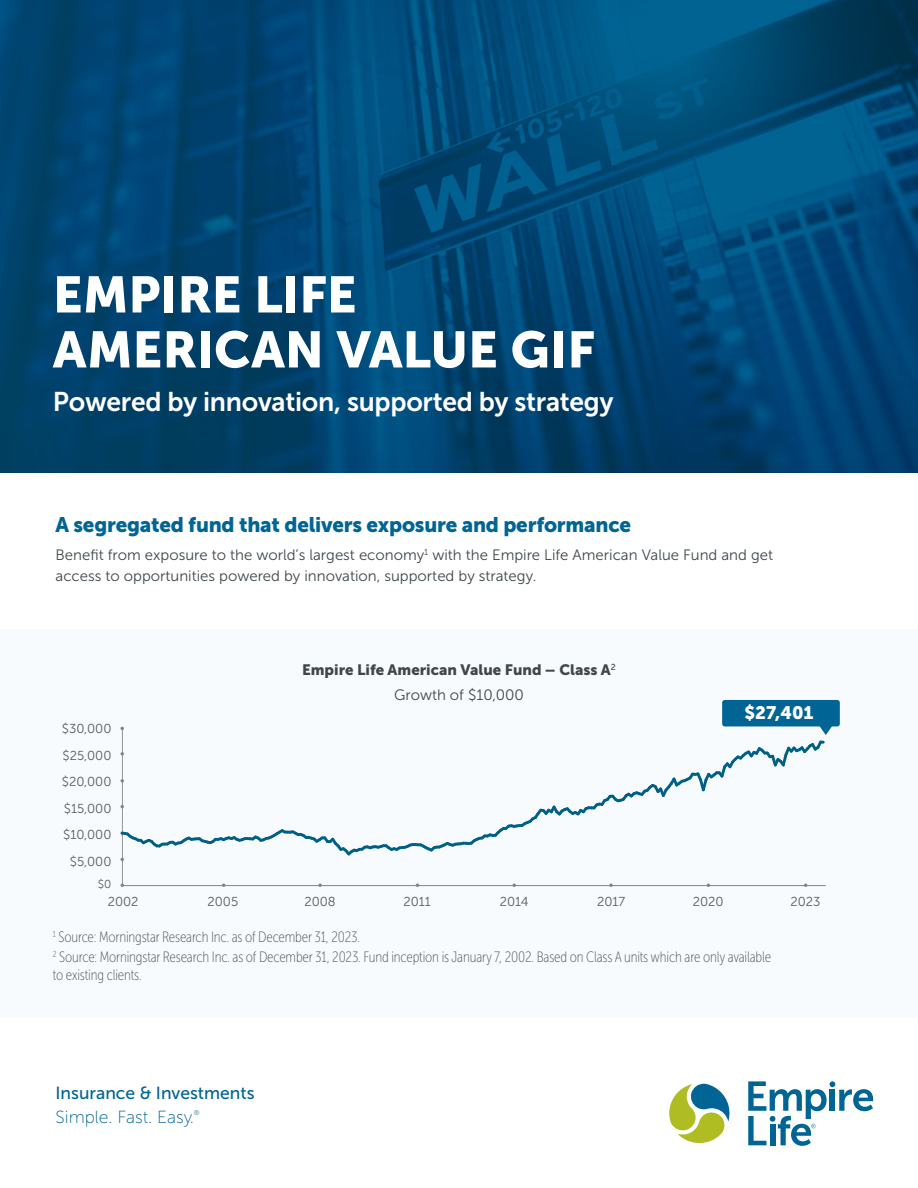
<style>
.page{position:relative;width:918px;height:1188px;background:#fff}
.page>*{position:absolute;margin:0;border:0;box-sizing:border-box;transform-origin:0 0}
.EL_Heading_1-_36_pt{font:50.7px/55.1px "Museo Sans 900";letter-spacing:-.005em;color:#fff}
.EL_Heading_2_12pt{font:27px "Museo Sans 700";letter-spacing:-.01em;color:#fff}
.EL_Heading_2_12pt-2{font:21px "Museo Sans 900";letter-spacing:-.01em;color:#006594}
.t1{font:18px "Museo Sans 900";color:#fff}
.Tagline_Text{font:17.55px "Museo Sans 500";color:#006594}
.Tagline_Text-2{font:17.55px "Museo Sans 100";color:#006594}
.EL_Footnote_Legal{font:15px/18px "Museo Sans Cond 100";letter-spacing:-.01em;color:#58595b}
.EL_Body_Text_-_10_pt{font:15px/21px "Museo Sans 300";color:#3f474c}
.Chart_heading_new{font:15px "Museo Sans 900";color:#3f474c}
.Chart_heading_new_second_style{font:15px "Museo Sans 300";color:#3f474c}
.t2{font:12.9px "Museo Sans 300";color:#58595b}
.t3{font:11.55px "Museo Sans 300";color:#58595b}
.Tagline_Text-3{font:7.05px "Museo Sans 100";color:#006594}
</style>
<div class="page">
<div style="left:0;top:629px;width:918px;height:388px;background:#f4fafd"></div>
<svg style="left:0;top:0;width:918px;height:473px;background:#004875"></svg>
<div style="left:722px;top:700px;width:118px;height:26px;background:#006594;border-radius:3px"></div>
<hr style="left:122px;top:728px;width:1px;height:159px;background:#939598">
<hr style="left:121px;top:885px;width:705px;height:1px;background:#818386">
<svg style="left:121px;top:725px;width:712px;height:136px"></svg>
<svg style="left:669px;top:1084px;width:61px;height:59px"></svg>
<svg style="left:748px;top:1081px;width:125px;height:65px"></svg>
<h1 class="EL_Heading_1-_36_pt" style="left:53px;top:267px;width:544px">EMPIRE LIFE<br>AMERICAN VALUE GIF</h1>
<h2 class="EL_Heading_2_12pt" style="left:53px;top:386px;width:562px">Powered by innovation, supported by strategy</h2>
<h2 class="EL_Heading_2_12pt-2" style="left:56px;top:513px;width:577px">A segregated fund that delivers exposure and performance</h2>
<p class="EL_Body_Text_-_10_pt" style="left:56px;top:545px;width:719px">Benefit from exposure to the world’s largest economy<sup>1</sup> with the Empire Life American Value Fund and get access to opportunities powered by innovation, supported by strategy.</p>
<p class="t2" style="left:62px;top:722px;width:51px">$30,000</p>
<p class="t2" style="left:63px;top:748px;width:50px">$25,000</p>
<p class="t2" style="left:62px;top:775px;width:51px">$20,000</p>
<p class="t2" style="left:64px;top:801px;width:49px">$15,000</p>
<p class="t2" style="left:63px;top:828px;width:50px">$10,000</p>
<p class="t2" style="left:70px;top:855px;width:43px">$5,000</p>
<p class="t3" style="left:98px;top:878px;width:15px">$0</p>
<h3 class="Chart_heading_new" style="left:302px;top:661px;width:315px">Empire Life American Value Fund – Class A<sup>2</sup></h3>
<p class="Chart_heading_new_second_style" style="left:394px;top:687px;width:131px">Growth of $10,000</p>
<p class="t1" style="left:745px;top:703px;width:70px">$27,401</p>
<p class="t2" style="left:108px;top:894px;width:32px">2002</p>
<p class="t2" style="left:208px;top:894px;width:32px">2005</p>
<p class="t2" style="left:304px;top:894px;width:33px">2008</p>
<p class="t2" style="left:403px;top:894px;width:29px">2011</p>
<p class="t2" style="left:500px;top:894px;width:30px">2014</p>
<p class="t2" style="left:597px;top:894px;width:30px">2017</p>
<p class="t2" style="left:693px;top:894px;width:32px">2020</p>
<p class="t2" style="left:790px;top:894px;width:32px">2023</p>
<p class="EL_Footnote_Legal" style="left:53px;top:928px;width:309px"><sup>1</sup> Source: Morningstar Research Inc. as of December 31, 2023.</p>
<p class="EL_Footnote_Legal" style="left:53px;top:948px;width:720px"><sup>2</sup> Source: Morningstar Research Inc. as of December 31, 2023. Fund inception is January 7, 2002. Based on Class A units which are only available to existing clients.</p>
<p class="Tagline_Text" style="left:56px;top:1084px;width:201px">Insurance &amp; Investments</p>
<p class="Tagline_Text-2" style="left:56px;top:1108px;width:140px">Simple. Fast. Easy.</p>
<p class="Tagline_Text-3" style="left:194px;top:1109px;width:7px">®</p>
</div>
